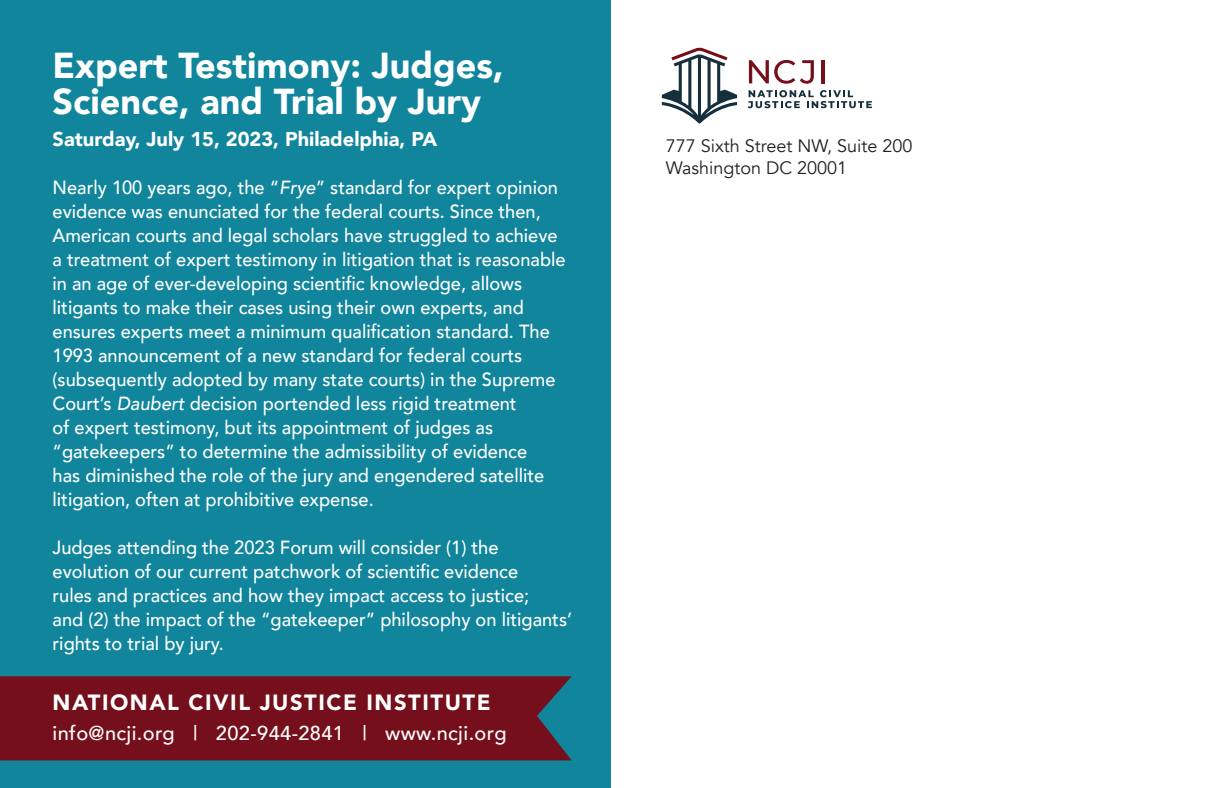
<style>
.page{position:relative;width:1224px;height:788px;background:#fff}
.page>*{position:absolute;margin:0;border:0;box-sizing:border-box;transform-origin:0 0}
.t1{font:900 36px/36px "Avenir";color:#fff}
.t2{font:900 22px "Avenir";letter-spacing:.07em;color:#fff}
.t3{font:500 20px "Avenir";letter-spacing:.02em;color:#fff}
.t4{font:900 20px "Avenir";color:#fff}
.t5{font:500 19px/24px "Avenir";color:#fff;scale:.96 1}
.t6{font:18px/21.6px "Avenir";color:#231f20}
.s1{font-style:italic}
</style>
<div class="page">
<div style="left:0;top:0;width:611px;height:788px;background:#10859c"></div>
<svg style="left:662px;top:48px;width:75px;height:75px"></svg>
<svg style="left:748px;top:90px;width:124px;height:18px"></svg>
<svg style="left:749px;top:60px;width:65px;height:24px"></svg>
<hr style="left:822px;top:60px;width:3px;height:23px;background:#750f1b">
<div style="left:0;top:676px;width:572px;height:84px;background:#750f1b"></div>
<p class="t1" style="left:53px;top:46px;width:453px">Expert Testimony: Judges,<br>Science, and Trial by Jury</p>
<p class="t4" style="left:53px;top:122px;width:386px">Saturday, July 15, 2023, Philadelphia, PA</p>
<p class="t5" style="left:53px;top:174px;width:536px">Nearly 100 years ago, the “<span class="s1">Frye</span>” standard for expert opinion evidence was enunciated for the federal courts. Since then, American courts and legal scholars have struggled to achieve a treatment of expert testimony in litigation that is reasonable in an age of ever-developing scientific knowledge, allows litigants to make their cases using their own experts, and ensures experts meet a minimum qualification standard. The 1993 announcement of a new standard for federal courts (subsequently adopted by many state courts) in the Supreme Court’s <span class="s1">Daubert</span> decision portended less rigid treatment<br>of expert testimony, but its appointment of judges as “gatekeepers” to determine the admissibility of evidence<br>has diminished the role of the jury and engendered satellite litigation, often at prohibitive expense.</p>
<p class="t5" style="left:53px;top:534px;width:543px">Judges attending the 2023 Forum will consider (1) the evolution of our current patchwork of scientific evidence<br>rules and practices and how they impact access to justice;<br>and (2) the impact of the “gatekeeper” philosophy on litigants’ rights to trial by jury.</p>
<p class="t2" style="left:53px;top:683px;width:439px">NATIONAL CIVIL JUSTICE INSTITUTE</p>
<p class="t3" style="left:53px;top:716px;width:456px">info@ncji.org | 202-944-2841 | www.ncji.org</p>
<p class="t6" style="left:666px;top:135px;width:248px">777 Sixth Street NW, Suite 200<br>Washington DC 20001</p>
</div>
